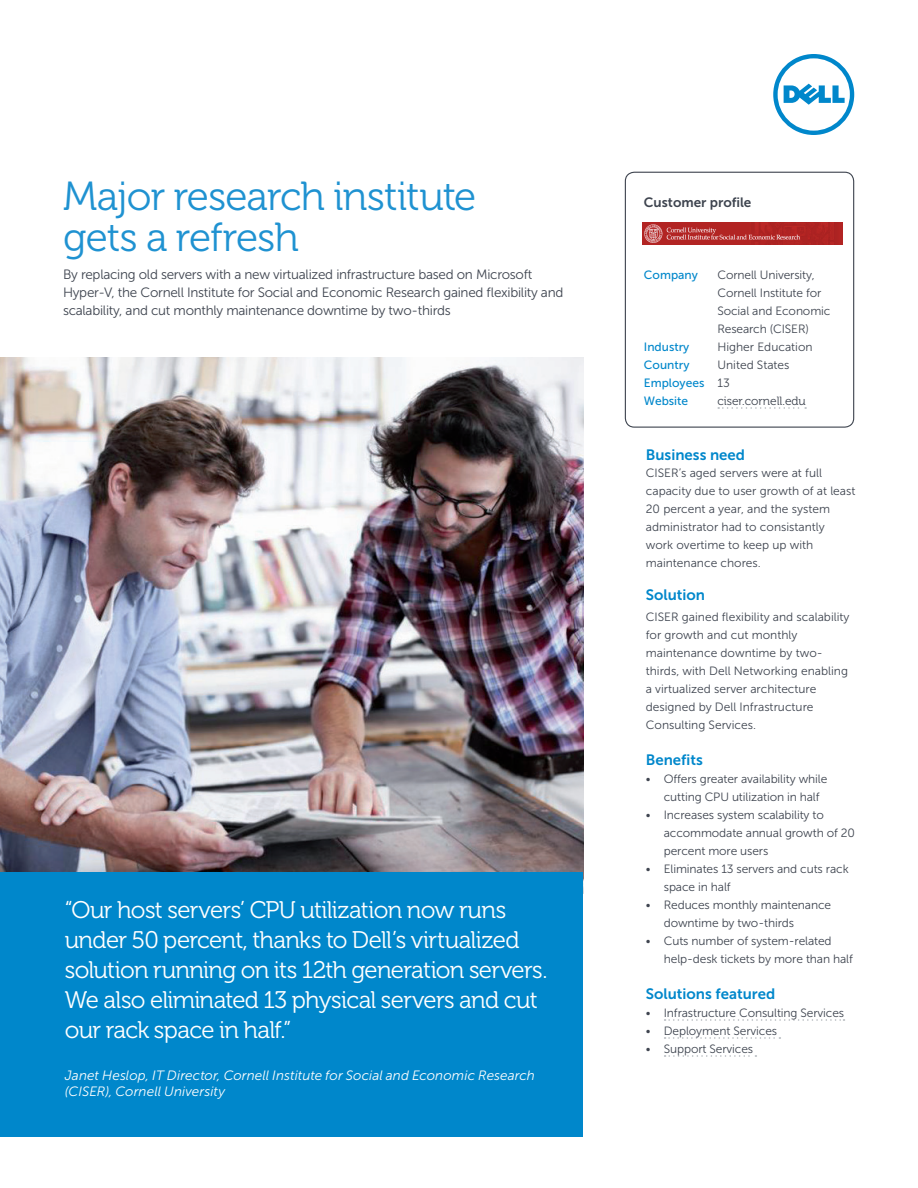
<style>
.page{position:relative;width:918px;height:1188px;background:#fff}
.page>*{position:absolute;margin:0;border:0;box-sizing:border-box;transform-origin:0 0}
.t1{font:40.5px/40.5px "Museo For Dell 300";letter-spacing:-.025em;color:#1f92d1}
.t2{font:24px/30px "Museo For Dell 300";letter-spacing:-.03em;color:#fff}
.t3{font:15px "Museo Sans For Dell 700";color:#0087cb}
.t4{font:13.5px/18px "Museo Sans For Dell 300";letter-spacing:-.02em;color:#3e444f}
.t5{font:italic 13.5px/16.2px "Museo Sans For Dell 300";letter-spacing:.005em;color:#fff}
.t6{font:13.5px "Museo Sans For Dell 700";color:#3e444f}
.t7{font:12px/18px "Museo Sans For Dell 300";letter-spacing:-.01em;color:#3e444f}
.t8{font:12px/18px "Museo Sans For Dell 500";color:#0087cb}
.t9{font:12px "Museo For Dell 300";color:#3e444f}
.s1{font-family:"Museo Sans For Dell 300";color:#3e444f}
</style>
<div class="page">
<svg style="left:773px;top:54px;width:81px;height:81px"></svg>
<svg style="left:665px;top:1019px;width:180px;height:2px"></svg>
<svg style="left:665px;top:1037px;width:115px;height:2px"></svg>
<svg style="left:665px;top:1055px;width:91px;height:2px"></svg>
<svg style="left:718px;top:407px;width:88px;height:2px"></svg>
<div style="left:625px;top:172px;width:229px;height:256px;border:1px solid #3e444f;border-radius:9px"></div>
<img style="left:0;top:357px;width:584px;height:537px">
<div style="left:0;top:873px;width:583px;height:264px;background:#0087cb"></div>
<img style="left:643px;top:223px;width:199px;height:22px">
<h1 class="t1" style="left:63px;top:177px;width:415px">Major research institute gets a refresh</h1>
<p class="t4" style="left:63px;top:265px;width:502px">By replacing old servers with a new virtualized infrastructure based on Microsoft<br>Hyper-V, the Cornell Institute for Social and Economic Research gained flexibility and scalability, and cut monthly maintenance downtime by two-thirds</p>
<h2 class="t2" style="left:65px;top:895px;width:484px">“Our host servers’ CPU utilization now runs under 50 percent, thanks to Dell’s virtualized solution running on its 12th generation servers.<br>We also eliminated 13 physical servers and cut our rack space in half.”</h2>
<p class="t5" style="left:65px;top:1067px;width:472px">Janet Heslop, IT Director, Cornell Institute for Social and Economic Research (CISER), Cornell University</p>
<p class="t6" style="left:644px;top:195px;width:109px">Customer profile</p>
<p class="t8" style="left:644px;top:266px;width:56px">Company</p>
<p class="t7" style="left:717px;top:266px;width:115px">Cornell University,<br>Cornell Institute for<br>Social and Economic<br>Research (CISER)</p>
<p class="t8" style="left:644px;top:338px;width:47px">Industry</p>
<p class="t7" style="left:717px;top:338px;width:97px">Higher Education</p>
<p class="t8" style="left:644px;top:356px;width:47px">Country</p>
<p class="t7" style="left:717px;top:356px;width:74px">United States</p>
<p class="t8" style="left:644px;top:374px;width:87px">Employees <span class="s1">13<br></span>Website</p>
<p class="t9" style="left:717px;top:394px;width:90px">ciser.cornell.edu</p>
<p class="t3" style="left:646px;top:446px;width:101px">Business need</p>
<p class="t7" style="left:646px;top:464px;width:211px">CISER’s aged servers were at full capacity due to user growth of at least<br>20 percent a year, and the system administrator had to consistantly<br>work overtime to keep up with maintenance chores.</p>
<p class="t3" style="left:646px;top:586px;width:61px">Solution</p>
<p class="t7" style="left:646px;top:608px;width:205px">CISER gained flexibility and scalability for growth and cut monthly maintenance downtime by two&shy;thirds, with Dell Networking enabling a virtualized server architecture designed by Dell Infrastructure<br>Consulting Services.</p>
<p class="t3" style="left:646px;top:751px;width:59px">Benefits</p>
<p class="t7" style="left:664px;top:770px;width:165px;text-indent:-18px">• Offers greater availability while cutting CPU utilization in half</p>
<p class="t7" style="left:664px;top:806px;width:193px;text-indent:-18px">• Increases system scalability to accommodate annual growth of 20 percent more users</p>
<p class="t7" style="left:664px;top:860px;width:186px;text-indent:-18px">• Eliminates 13 servers and cuts rack space in half</p>
<p class="t7" style="left:664px;top:896px;width:169px;text-indent:-18px">• Reduces monthly maintenance downtime by two-thirds</p>
<p class="t7" style="left:664px;top:932px;width:191px;text-indent:-18px">• Cuts number of system-related help-desk tickets by more than half</p>
<p class="t3" style="left:646px;top:985px;width:131px">Solutions featured</p>
<p class="t7" style="left:646px;top:1004px;width:200px">• Infrastructure Consulting Services</p>
<p class="t7" style="left:646px;top:1022px;width:133px">• Deployment Services</p>
<p class="t7" style="left:646px;top:1040px;width:109px">• Support Services</p>
</div>
